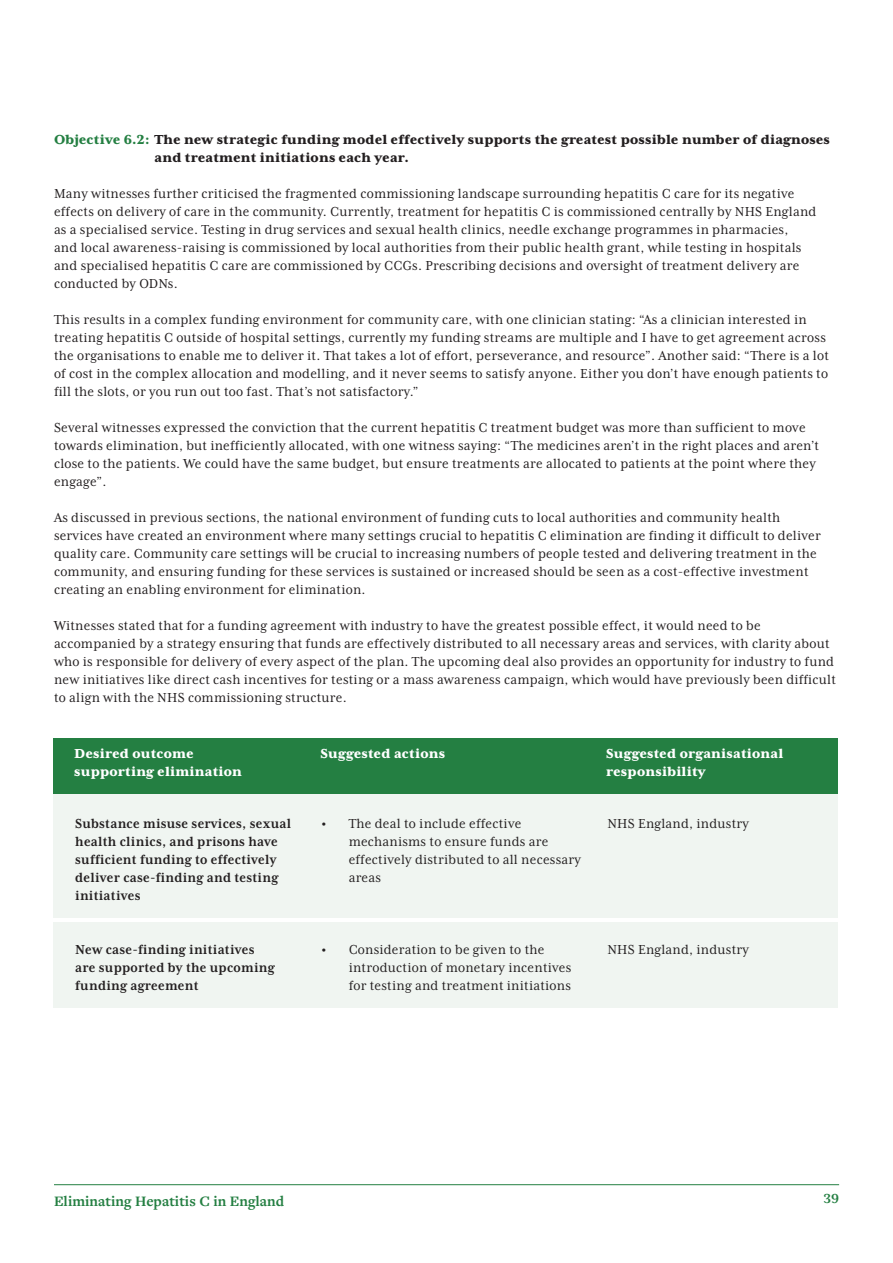
<style>
.page{position:relative;width:893px;height:1263px;background:#fff}
.page>*{position:absolute;margin:0;border:0;box-sizing:border-box;transform-origin:0 0}
.t1{font:15px/18px "Mrs Eaves XL Serif Nar OT";letter-spacing:.015em;color:#231f20}
.t2{font:700 15px/18px "Mrs Eaves XL Serif Nar OT";letter-spacing:.015em;color:#231f20}
.t3{font:800 15px/18px "Mrs Eaves XL Serif OT";letter-spacing:.015em;color:#231f20}
.t4{font:800 15px/18px "Mrs Eaves XL Serif OT";letter-spacing:.015em;color:#fff}
.t5{font:700 15px "Freight Text Pro";color:#247f42}
.t6{font:700 15px "Mrs Eaves XL Serif OT";color:#247f42}
.s1{color:#247f42}
.s2{font-family:"Myriad Pro"}
</style>
<div class="page">
<hr style="left:54px;top:1184px;width:785px;height:1px;background:#247f42">
<div style="left:53px;top:747px;width:785px;height:171px;background:#f0f5f1"></div>
<div style="left:53px;top:923px;width:785px;height:85px;background:#f0f5f1"></div>
<div style="left:53px;top:738px;width:785px;height:56px;background:#247f42"></div>
<p class="t3" style="left:154px;top:131px;width:677px;text-indent:-100px"><span class="s1">Objective 6.2:</span> The new strategic funding model effectively supports the greatest possible number of diagnoses and treatment initiations each year.</p>
<p class="t1" style="left:54px;top:185px;width:764px">Many witnesses further criticised the fragmented commissioning landscape surrounding hepatitis C care for its negative effects on delivery of care in the community. Currently, treatment for hepatitis C is commissioned centrally by NHS England as a specialised service. Testing in drug services and sexual health clinics, needle exchange programmes in pharmacies,<br>and local awareness-raising is commissioned by local authorities from their public health grant, while testing in hospitals and specialised hepatitis C care are commissioned by CCGs. Prescribing decisions and oversight of treatment delivery are conducted by ODNs.</p>
<p class="t1" style="left:54px;top:311px;width:776px">This results in a complex funding environment for community care, with one clinician stating: “As a clinician interested in treating hepatitis C outside of hospital settings, currently my funding streams are multiple and I have to get agreement across the organisations to enable me to deliver it. That takes a lot of effort, perseverance, and resource”. Another said: “There is a lot of cost in the complex allocation and modelling, and it never seems to satisfy anyone. Either you don’t have enough patients to fill the slots, or you run out too fast. That’s not satisfactory.”</p>
<p class="t1" style="left:54px;top:419px;width:767px">Several witnesses expressed the conviction that the current hepatitis C treatment budget was more than sufficient to move towards elimination, but inefficiently allocated, with one witness saying: “The medicines aren’t in the right places and aren’t close to the patients. We could have the same budget, but ensure treatments are allocated to patients at the point where they engage”.</p>
<p class="t1" style="left:54px;top:509px;width:768px">As discussed in previous sections, the national environment of funding cuts to local authorities and community health services have created an environment where many settings crucial to hepatitis C elimination are finding it difficult to deliver quality care. Community care settings will be crucial to increasing numbers of people tested and delivering treatment in the community, and ensuring funding for these services is sustained or increased should be seen as a cost-effective investment creating an enabling environment for elimination.</p>
<p class="t1" style="left:54px;top:617px;width:783px">Witnesses stated that for a funding agreement with industry to have the greatest possible effect, it would need to be accompanied by a strategy ensuring that funds are effectively distributed to all necessary areas and services, with clarity about who is responsible for delivery of every aspect of the plan. The upcoming deal also provides an opportunity for industry to fund new initiatives like direct cash incentives for testing or a mass awareness campaign, which would have previously been difficult to align with the NHS commissioning structure.</p>
<p class="t4" style="left:74px;top:745px;width:169px">Desired outcome supporting elimination</p>
<p class="t4" style="left:321px;top:745px;width:126px">Suggested actions</p>
<p class="t4" style="left:606px;top:745px;width:179px">Suggested organisational responsibility</p>
<p class="t2" style="left:75px;top:815px;width:217px">Substance misuse services, sexual health clinics, and prisons have sufficient funding to effectively deliver case-finding and testing initiatives</p>
<p class="t2" style="left:75px;top:941px;width:201px">New case-finding initiatives are supported by the upcoming funding agreement</p>
<p class="t1" style="left:349px;top:815px;width:234px;text-indent:-27px"><span class="s2">•</span> The deal to include effective mechanisms to ensure funds are effectively distributed to all necessary areas</p>
<p class="t1" style="left:349px;top:941px;width:224px;text-indent:-27px"><span class="s2">•</span> Consideration to be given to the introduction of monetary incentives for testing and treatment initiations</p>
<p class="t1" style="left:607px;top:815px;width:143px">NHS England, industry</p>
<p class="t1" style="left:607px;top:941px;width:143px">NHS England, industry</p>
<p class="t5" style="left:54px;top:1191px;width:232px">Eliminating Hepatitis C in England</p>
<p class="t6" style="left:823px;top:1191px;width:17px">39</p>
</div>
